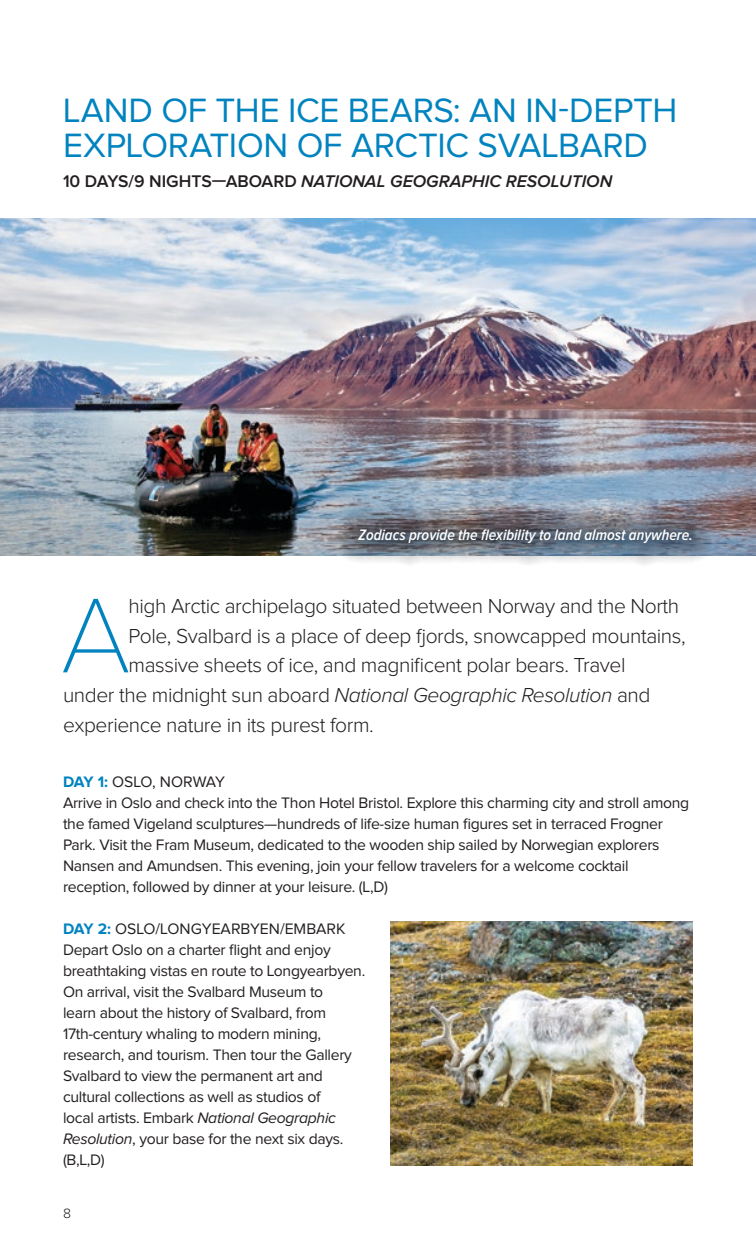
<style>
.page{position:relative;width:756px;height:1260px;background:#fff}
.page>*{position:absolute;margin:0;border:0;box-sizing:border-box;transform-origin:0 0}
.t1{font:100 110.25px "Proxima Nova";color:#0083bf}
.t2{font:35px/35px "Proxima Nova";letter-spacing:-.005em;color:#0083bf}
.t3{font:300 21px "Proxima Nova";letter-spacing:-.02em;color:#231f20}
.t4{font:italic 600 17.5px "Proxima Nova";color:#231f20}
.t5{font:15.75px/21px "Proxima Nova";letter-spacing:-.02em;color:#231f20}
.t6{font:italic 600 15.75px "Proxima Nova Cond";color:#fff}
.t7{font:300 14px "Proxima Nova";color:#231f20}
.s1{font-style:normal}
.s2{font-style:italic}
.s3{font-weight:700;color:#0083bf}
</style>
<div class="page">
<img style="left:391px;top:922px;width:302px;height:243px">
<img style="left:0;top:218px;width:756px;height:338px">
<div style="left:334px;top:505px;width:381px;height:61px;background:#231f20;opacity:.75"></div>
<h2 class="t2" style="left:63px;top:94px;width:616px">LAND OF THE ICE BEARS: AN IN-DEPTH<br>EXPLORATION OF ARCTIC SVALBARD</h2>
<p class="t4" style="left:63px;top:171px;width:551px"><span class="s1">10 DAYS/9 NIGHTS—ABOARD</span> NATIONAL GEOGRAPHIC RESOLUTION</p>
<p class="t6" style="left:359px;top:526px;width:336px">Zodiacs provide the flexibility to land almost anywhere.</p>
<h1 class="t1" style="left:61px;top:575px;width:72px">A</h1>
<h3 class="t3" style="left:129px;top:594px;width:552px">high Arctic archipelago situated between Norway and the North</h3>
<h3 class="t3" style="left:129px;top:624px;width:559px">Pole, Svalbard is a place of deep fjords, snowcapped mountains,</h3>
<h3 class="t3" style="left:129px;top:654px;width:498px">massive sheets of ice, and magnificent polar bears. Travel</h3>
<h3 class="t3" style="left:63px;top:684px;width:589px">under the midnight sun aboard <span class="s2">National Geographic Resolution</span> and</h3>
<h3 class="t3" style="left:63px;top:713px;width:312px">experience nature in its purest form.</h3>
<p class="t5" style="left:63px;top:772px;width:628px"><span class="s3">DAY 1:</span> OSLO, NORWAY<br>Arrive in Oslo and check into the Thon Hotel Bristol. Explore this charming city and stroll among the famed Vigeland sculptures—hundreds of life-size human figures set in terraced Frogner Park. Visit the Fram Museum, dedicated to the wooden ship sailed by Norwegian explorers Nansen and Amundsen. This evening, join your fellow travelers for a welcome cocktail reception, followed by dinner at your leisure. (L,D)</p>
<p class="t5" style="left:63px;top:919px;width:304px"><span class="s3">DAY 2:</span> OSLO/LONGYEARBYEN/EMBARK Depart Oslo on a charter flight and enjoy breathtaking vistas en route to Longyearbyen.<br>On arrival, visit the Svalbard Museum to<br>learn about the history of Svalbard, from 17th-century whaling to modern mining, research, and tourism. Then tour the Gallery Svalbard to view the permanent art and cultural collections as well as studios of<br>local artists. Embark <span class="s2">National Geographic Resolution</span>, your base for the next six days. (B,L,D)</p>
<p class="t7" style="left:63px;top:1206px;width:9px">8</p>
</div>
